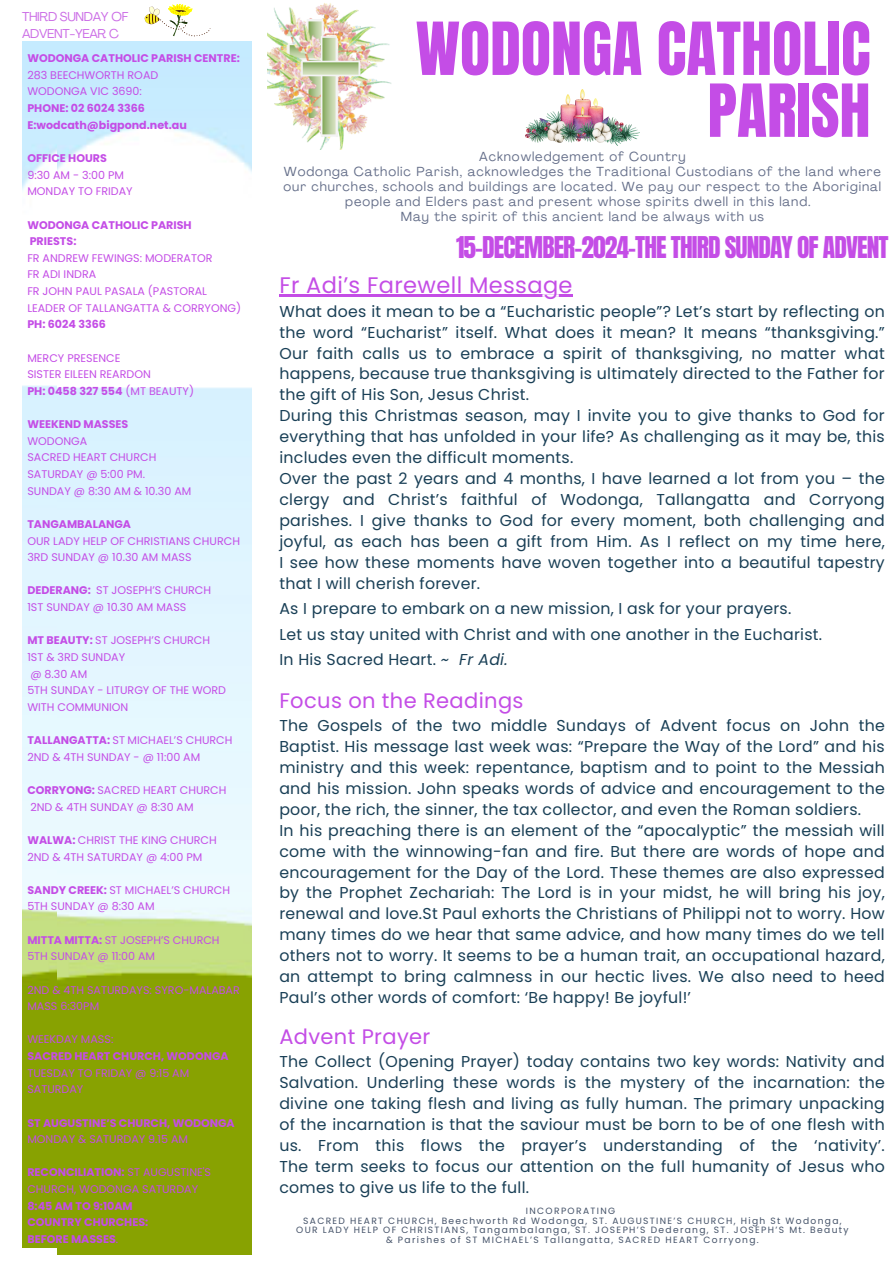
<style>
.page{position:relative;width:894px;height:1264px;background:#fff}
.page>*{position:absolute;margin:0;border:0;box-sizing:border-box;transform-origin:0 0}
.t1{font:62.1px/61.8px "Anton";color:#c44de6;text-align:right}
.t2{font:25.5px "Anton";letter-spacing:-.035em;color:#c44de6}
.t3{font:22.5px "Poppins";letter-spacing:.015em;color:#c44de6}
.t4{font:21px "Poppins";letter-spacing:.015em;color:#c44de6}
.t5{font:15.75px/21px "Poppins";letter-spacing:.015em;color:#193f56}
.t6{font:12.9px "Agrandir";letter-spacing:.07em;color:#646e89}
.t7{font:12.75px/17px "Agrandir";letter-spacing:-.025em;color:#cb6ce6}
.t8{font:11.1px/16.6px "Poppins";color:#c44de6}
.t9{font:700 11.1px/16.6px "Poppins";color:#c44de6}
.t10{font:9.15px "Poppins";letter-spacing:.15em;color:#455369}
.s1{font-weight:700}
.s2{font-weight:400}
.s3{font-style:italic}
</style>
<div class="page">
<img style="left:22px;top:42px;width:36px;height:1204px">
<img style="left:58px;top:42px;width:193px;height:1212px">
<img style="left:267px;top:3px;width:125px;height:146px">
<svg style="left:142px;top:3px;width:70px;height:44px"></svg>
<img style="left:525px;top:89px;width:114px;height:57px">
<hr style="left:279px;top:294px;width:294px;height:2px;background:#c44de6">
<p class="t7" style="left:22px;top:10px;width:108px">THIRD SUNDAY OF<br>ADVENT-YEAR C</p>
<p class="t9" style="left:27px;top:50px;width:214px">WODONGA CATHOLIC PARISH CENTRE:</p>
<p class="t8" style="left:27px;top:67px;width:132px">283 BEECHWORTH ROAD<br>WODONGA VIC 3690:</p>
<p class="t9" style="left:27px;top:100px;width:161px">PHONE: 02 6024 3366<br>E:wodcath@bigpond.net.au</p>
<p class="t9" style="left:27px;top:150px;width:81px">OFFICE HOURS</p>
<p class="t8" style="left:27px;top:166px;width:107px">9:30 AM - 3:00 PM<br>MONDAY TO FRIDAY</p>
<p class="t9" style="left:27px;top:216px;width:166px">WODONGA CATHOLIC PARISH<br>PRIESTS:</p>
<p class="t8" style="left:27px;top:249px;width:215px">FR ANDREW FEWINGS: MODERATOR<br>FR ADI INDRA<br>FR JOHN PAUL PASALA (PASTORAL<br>LEADER OF TALLANGATTA &amp; CORRYONG)</p>
<p class="t9" style="left:27px;top:316px;width:80px">PH: 6024 3366</p>
<p class="t8" style="left:27px;top:349px;width:168px">MERCY PRESENCE<br>SISTER EILEEN REARDON<br><span class="s1">PH: 0458 327 554</span> (MT BEAUTY)</p>
<p class="t9" style="left:27px;top:416px;width:102px">WEEKEND MASSES</p>
<p class="t8" style="left:27px;top:432px;width:165px">WODONGA<br>SACRED HEART CHURCH<br>SATURDAY @ 5:00 PM.<br>SUNDAY @ 8:30 AM &amp; 10.30 AM</p>
<p class="t9" style="left:27px;top:515px;width:105px">TANGAMBALANGA</p>
<p class="t8" style="left:27px;top:532px;width:214px">OUR LADY HELP OF CHRISTIANS CHURCH<br>3RD SUNDAY @ 10.30 AM MASS</p>
<p class="t8" style="left:27px;top:582px;width:185px"><span class="s1">DEDERANG:</span> ST JOSEPH’S CHURCH<br>1ST SUNDAY @ 10.30 AM MASS</p>
<p class="t8" style="left:27px;top:632px;width:200px"><span class="s1">MT BEAUTY:</span> ST JOSEPH’S CHURCH<br>1ST &amp; 3RD SUNDAY<br>@ 8.30 AM<br>5TH SUNDAY - LITURGY OF THE WORD<br>WITH COMMUNION</p>
<p class="t8" style="left:27px;top:732px;width:207px"><span class="s1">TALLANGATTA:</span> ST MICHAEL’S CHURCH<br>2ND &amp; 4TH SUNDAY - @ 11:00 AM</p>
<p class="t8" style="left:27px;top:781px;width:200px"><span class="s1">CORRYONG:</span> SACRED HEART CHURCH<br>2ND &amp; 4TH SUNDAY @ 8:30 AM</p>
<p class="t8" style="left:27px;top:831px;width:191px"><span class="s1">WALWA:</span> CHRIST THE KING CHURCH<br>2ND &amp; 4TH SATURDAY @ 4:00 PM</p>
<p class="t8" style="left:27px;top:881px;width:204px"><span class="s1">SANDY CREEK:</span> ST MICHAEL’S CHURCH<br>5TH SUNDAY @ 8:30 AM</p>
<p class="t8" style="left:27px;top:931px;width:194px"><span class="s1">MITTA MITTA:</span> ST JOSEPH’S CHURCH<br>5TH SUNDAY @ 11:00 AM</p>
<p class="t8" style="left:27px;top:981px;width:214px">2ND &amp; 4TH SATURDAYS: SYRO-MALABAR<br>MASS 6:30PM</p>
<p class="t8" style="left:27px;top:1031px;width:87px">WEEKDAY MASS:</p>
<p class="t9" style="left:27px;top:1047px;width:203px">SACRED HEART CHURCH, WODONGA</p>
<p class="t8" style="left:27px;top:1064px;width:163px">TUESDAY TO FRIDAY @ 9:15 AM<br>SATURDAY</p>
<p class="t9" style="left:27px;top:1114px;width:209px">ST AUGUSTINE’S CHURCH, WODONGA</p>
<p class="t8" style="left:27px;top:1130px;width:162px">MONDAY &amp; SATURDAY 9.15 AM</p>
<p class="t8" style="left:27px;top:1164px;width:185px"><span class="s1">RECONCILIATION:</span> ST AUGUSTINE'S<br>CHURCH, WODONGA SATURDAY</p>
<p class="t9" style="left:27px;top:1197px;width:122px">8:45 AM TO 9:10AM<br>COUNTRY CHURCHES:<br>BEFORE MASSES<span class="s2">.</span></p>
<p class="t1" style="left:415px;top:19px;width:456px">WODONGA CATHOLIC<br>PARISH</p>
<h5 class="t6" style="left:479px;top:151px;width:208px">Acknowledgement of Country</h5>
<h5 class="t6" style="left:284px;top:166px;width:598px">Wodonga Catholic Parish, acknowledges the Traditional Custodians of the land where</h5>
<h5 class="t6" style="left:283px;top:181px;width:599px">our churches, schools and buildings are located. We pay our respect to the Aboriginal</h5>
<h5 class="t6" style="left:345px;top:196px;width:467px">people and Elders past and present whose spirits dwell in this land.</h5>
<h5 class="t6" style="left:401px;top:211px;width:364px">May the spirit of this ancient land be always with us</h5>
<h1 class="t2" style="left:456px;top:229px;width:434px">15-DECEMBER-2024-THE THIRD SUNDAY OF ADVENT</h1>
<h2 class="t3" style="left:279px;top:269px;width:295px">Fr Adi’s Farewell Message</h2>
<h2 class="t5" style="left:279px;top:300px;width:606px">What does it mean to be a “Eucharistic people”? Let’s start by reflecting on the word “Eucharist” itself. What does it mean? It means “thanksgiving.” Our faith calls us to embrace a spirit of thanksgiving, no matter what happens, because true thanksgiving is ultimately directed to the Father for the gift of His Son, Jesus Christ.<br>During this Christmas season, may I invite you to give thanks to God for everything that has unfolded in your life? As challenging as it may be, this includes even the difficult moments.<br>Over the past 2 years and 4 months, I have learned a lot from you – the clergy and Christ’s faithful of Wodonga, Tallangatta and Corryong parishes. I give thanks to God for every moment, both challenging and joyful, as each has been a gift from Him. As I reflect on my time here, I see how these moments have woven together into a beautiful tapestry that I will cherish forever.</h2>
<h3 class="t5" style="left:279px;top:598px;width:513px">As I prepare to embark on a new mission, I ask for your prayers.</h3>
<h3 class="t5" style="left:279px;top:623px;width:544px">Let us stay united with Christ and with one another in the Eucharist.</h3>
<h3 class="t5" style="left:279px;top:649px;width:230px">In His Sacred Heart. <span class="s3">~ Fr Adi.</span></h3>
<h3 class="t4" style="left:279px;top:686px;width:246px">Focus on the Readings</h3>
<h3 class="t5" style="left:279px;top:715px;width:606px">The Gospels of the two middle Sundays of Advent focus on John the Baptist. His message last week was: “Prepare the Way of the Lord” and his ministry and this week: repentance, baptism and to point to the Messiah and his mission. John speaks words of advice and encouragement to the poor, the rich, the sinner, the tax collector, and even the Roman soldiers.<br>In his preaching there is an element of the “apocalyptic” the messiah will come with the winnowing-fan and fire. But there are words of hope and encouragement for the Day of the Lord. These themes are also expressed by the Prophet Zechariah: The Lord is in your midst, he will bring his joy, renewal and love.St Paul exhorts the Christians of Philippi not to worry. How many times do we hear that same advice, and how many times do we tell others not to worry. It seems to be a human trait, an occupational hazard, an attempt to bring calmness in our hectic lives. We also need to heed Paul’s other words of comfort: ‘Be happy! Be joyful!’</h3>
<h3 class="t4" style="left:279px;top:1022px;width:152px">Advent Prayer</h3>
<h3 class="t5" style="left:279px;top:1051px;width:606px;text-align:justify">The Collect (Opening Prayer) today contains two key words: Nativity and Salvation. Underling these words is the mystery of the incarnation: the divine one taking flesh and living as fully human. The primary unpacking of the incarnation is that the saviour must be born to be of one flesh with us. From this flows the prayer’s understanding of the ‘nativity’.<br>The term seeks to focus our attention on the full humanity of Jesus who comes to give us life to the full.</h3>
<p class="t10" style="left:525px;top:1203px;width:91px">INCORPORATING</p>
<h4 class="t10" style="left:303px;top:1213px;width:540px">SACRED HEART CHURCH, Beechworth Rd Wodonga, ST. AUGUSTINE’S CHURCH, High St Wodonga,</h4>
<p class="t10" style="left:296px;top:1223px;width:553px">OUR LADY HELP OF CHRISTIANS, Tangambalanga, ST. JOSEPH’S Dederang, ST. JOSEPH’S Mt. Beauty</p>
<p class="t10" style="left:386px;top:1233px;width:374px">&amp; Parishes of ST MICHAEL’S Tallangatta, SACRED HEART Corryong.</p>
</div>
